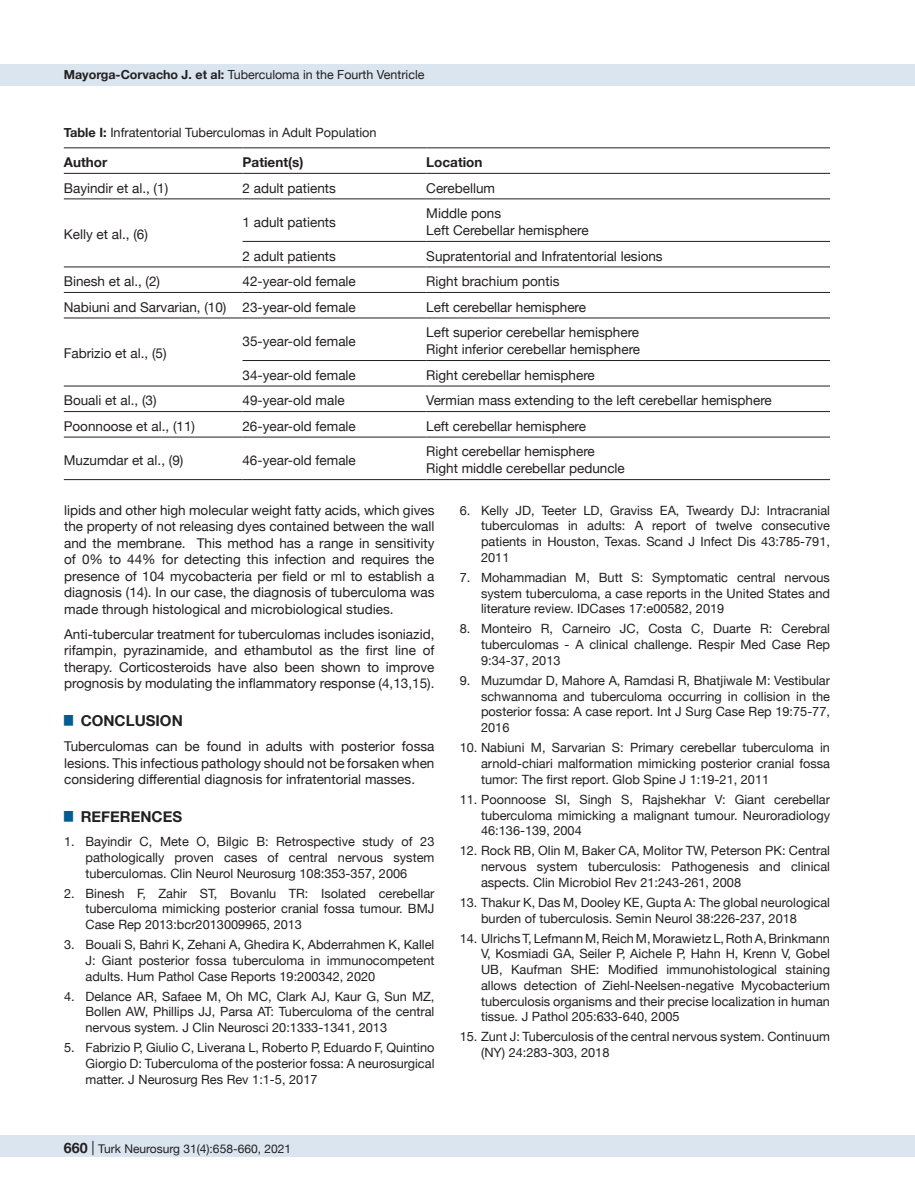
<style>
.page{position:relative;width:915px;height:1191px;background:#fff}
.page>*{position:absolute;margin:0;border:0;box-sizing:border-box;transform-origin:0 0}
.t1{font:700 15px "Helvetica Neue";color:#231f20}
.t2{font:13.5px/16.5px "Helvetica Neue";color:#231f20;text-align:justify}
.t3{font:700 13.5px "Helvetica Neue";color:#231f20}
.t4{font:12.75px/15.8px "Helvetica Neue";color:#231f20;text-align:justify}
.t5{font:12.45px "Helvetica Neue";color:#231f20}
.t6{font:12px "Helvetica Neue";color:#231f20}
.s1{font-weight:700}
.s2{font-weight:700;font-size:14.25px}
.s3{font-size:14.25px}
</style>
<div class="page">
<div style="left:0;top:1135px;width:914px;height:22px;background:#dbe5f0"></div>
<div style="left:0;top:64px;width:914px;height:21px;background:#dbe5f0"></div>
<hr style="left:64px;top:199px;width:178px;height:1px;background:#231f20">
<hr style="left:242px;top:199px;width:184px;height:1px;background:#231f20">
<hr style="left:426px;top:199px;width:403px;height:1px;background:#231f20">
<hr style="left:242px;top:241px;width:184px;height:1px;background:#231f20">
<hr style="left:426px;top:241px;width:403px;height:1px;background:#231f20">
<hr style="left:64px;top:267px;width:178px;height:1px;background:#231f20">
<hr style="left:242px;top:267px;width:184px;height:1px;background:#231f20">
<hr style="left:426px;top:267px;width:403px;height:1px;background:#231f20">
<hr style="left:64px;top:292px;width:178px;height:1px;background:#231f20">
<hr style="left:242px;top:292px;width:184px;height:1px;background:#231f20">
<hr style="left:426px;top:292px;width:403px;height:1px;background:#231f20">
<hr style="left:64px;top:318px;width:178px;height:1px;background:#231f20">
<hr style="left:242px;top:318px;width:184px;height:1px;background:#231f20">
<hr style="left:426px;top:318px;width:403px;height:1px;background:#231f20">
<hr style="left:242px;top:360px;width:184px;height:1px;background:#231f20">
<hr style="left:426px;top:360px;width:403px;height:1px;background:#231f20">
<hr style="left:64px;top:386px;width:178px;height:1px;background:#231f20">
<hr style="left:242px;top:386px;width:184px;height:1px;background:#231f20">
<hr style="left:426px;top:386px;width:403px;height:1px;background:#231f20">
<hr style="left:64px;top:411px;width:178px;height:1px;background:#231f20">
<hr style="left:242px;top:411px;width:184px;height:1px;background:#231f20">
<hr style="left:426px;top:411px;width:403px;height:1px;background:#231f20">
<hr style="left:64px;top:437px;width:178px;height:1px;background:#231f20">
<hr style="left:242px;top:437px;width:184px;height:1px;background:#231f20">
<hr style="left:426px;top:437px;width:403px;height:1px;background:#231f20">
<hr style="left:64px;top:147px;width:178px;height:1px;background:#231f20">
<hr style="left:242px;top:147px;width:184px;height:1px;background:#231f20">
<hr style="left:426px;top:147px;width:403px;height:1px;background:#231f20">
<hr style="left:64px;top:173px;width:178px;height:1px;background:#231f20">
<hr style="left:242px;top:173px;width:184px;height:1px;background:#231f20">
<hr style="left:426px;top:173px;width:403px;height:1px;background:#231f20">
<hr style="left:64px;top:479px;width:178px;height:1px;background:#231f20">
<hr style="left:242px;top:479px;width:184px;height:1px;background:#231f20">
<hr style="left:426px;top:479px;width:403px;height:1px;background:#231f20">
<p class="t5" style="left:64px;top:66px;width:362px"><span class="s1">Mayorga-Corvacho J. et al:</span> Tuberculoma in the Fourth Ventricle</p>
<p class="t4" style="left:64px;top:125px;width:314px"><span class="s1">Table I:</span> Infratentorial Tuberculomas in Adult Population</p>
<p class="t3" style="left:64px;top:152px;width:45px">Author</p>
<p class="t3" style="left:242px;top:152px;width:62px">Patient(s)</p>
<p class="t3" style="left:426px;top:152px;width:58px">Location</p>
<p class="t2" style="left:64px;top:180px;width:106px">Bayindir et al., (1)</p>
<p class="t2" style="left:242px;top:180px;width:95px">2 adult patients</p>
<p class="t2" style="left:426px;top:180px;width:70px">Cerebellum</p>
<p class="t2" style="left:64px;top:227px;width:86px">Kelly et al., (6)</p>
<p class="t2" style="left:242px;top:214px;width:95px">1 adult patients</p>
<p class="t2" style="left:426px;top:206px;width:164px">Middle pons<br>Left Cerebellar hemisphere</p>
<p class="t2" style="left:242px;top:248px;width:95px">2 adult patients</p>
<p class="t2" style="left:426px;top:248px;width:238px">Supratentorial and Infratentorial lesions</p>
<p class="t2" style="left:64px;top:274px;width:98px">Binesh et al., (2)</p>
<p class="t2" style="left:242px;top:274px;width:115px">42-year-old female</p>
<p class="t2" style="left:426px;top:274px;width:135px">Right brachium pontis</p>
<p class="t2" style="left:64px;top:299px;width:293px">Nabiuni and Sarvarian, (10) 23-year-old female</p>
<p class="t2" style="left:426px;top:299px;width:161px">Left cerebellar hemisphere</p>
<p class="t2" style="left:64px;top:346px;width:104px">Fabrizio et al., (5)</p>
<p class="t2" style="left:242px;top:333px;width:115px">35-year-old female</p>
<p class="t2" style="left:426px;top:325px;width:215px">Left superior cerebellar hemisphere<br>Right inferior cerebellar hemisphere</p>
<p class="t2" style="left:242px;top:367px;width:115px">34-year-old female</p>
<p class="t2" style="left:426px;top:367px;width:170px">Right cerebellar hemisphere</p>
<p class="t2" style="left:64px;top:393px;width:94px">Bouali et al., (3)</p>
<p class="t2" style="left:242px;top:393px;width:104px">49-year-old male</p>
<p class="t2" style="left:426px;top:393px;width:347px">Vermian mass extending to the left cerebellar hemisphere</p>
<p class="t2" style="left:64px;top:418px;width:133px">Poonnoose et al., (11)</p>
<p class="t2" style="left:242px;top:418px;width:115px">26-year-old female</p>
<p class="t2" style="left:426px;top:418px;width:161px">Left cerebellar hemisphere</p>
<p class="t2" style="left:64px;top:452px;width:121px">Muzumdar et al., (9)</p>
<p class="t2" style="left:242px;top:452px;width:115px">46-year-old female</p>
<p class="t2" style="left:426px;top:444px;width:200px">Right cerebellar hemisphere<br>Right middle cerebellar peduncle</p>
<p class="t2" style="left:64px;top:502px;width:371px">lipids and other high molecular weight fatty acids, which gives the property of not releasing dyes contained between the wall and the membrane. This method has a range in sensitivity of 0% to 44% for detecting this infection and requires the presence of 104 mycobacteria per field or ml to establish a diagnosis (14). In our case, the diagnosis of tuberculoma was made through histological and microbiological studies.</p>
<p class="t2" style="left:64px;top:626px;width:371px">Anti-tubercular treatment for tuberculomas includes isoniazid, rifampin, pyrazinamide, and ethambutol as the first line of therapy. Corticosteroids have also been shown to improve prognosis by modulating the inflammatory response (4,13,15).</p>
<p class="t1" style="left:64px;top:709px;width:120px"><sup>█</sup> CONCLUSION</p>
<p class="t2" style="left:64px;top:739px;width:371px">Tuberculomas can be found in adults with posterior fossa lesions. This infectious pathology should not be forsaken when considering differential diagnosis for infratentorial masses.</p>
<p class="t1" style="left:64px;top:804px;width:119px"><sup>█</sup> REFERENCES</p>
<p class="t4" style="left:85px;top:834px;width:350px;text-indent:-21px">1. Bayindir C, Mete O, Bilgic B: Retrospective study of 23 pathologically proven cases of central nervous system tuberculomas. Clin Neurol Neurosurg 108:353-357, 2006</p>
<p class="t4" style="left:85px;top:886px;width:350px;text-indent:-21px">2. Binesh F, Zahir ST, Bovanlu TR: Isolated cerebellar tuberculoma mimicking posterior cranial fossa tumour. BMJ Case Rep 2013:bcr2013009965, 2013</p>
<p class="t4" style="left:85px;top:937px;width:350px;text-indent:-21px">3. Bouali S, Bahri K, Zehani A, Ghedira K, Abderrahmen K, Kallel J: Giant posterior fossa tuberculoma in immunocompetent adults. Hum Pathol Case Reports 19:200342, 2020</p>
<p class="t4" style="left:85px;top:989px;width:350px;text-indent:-21px">4. Delance AR, Safaee M, Oh MC, Clark AJ, Kaur G, Sun MZ, Bollen AW, Phillips JJ, Parsa AT: Tuberculoma of the central nervous system. J Clin Neurosci 20:1333-1341, 2013</p>
<p class="t4" style="left:85px;top:1040px;width:350px;text-indent:-21px">5. Fabrizio P, Giulio C, Liverana L, Roberto P, Eduardo F, Quintino Giorgio D: Tuberculoma of the posterior fossa: A neurosurgical matter. J Neurosurg Res Rev 1:1-5, 2017</p>
<p class="t6" style="left:63px;top:1140px;width:229px"><span class="s2">660</span> <span class="s3">|</span> Turk Neurosurg 31(4):658-660, 2021</p>
<p class="t4" style="left:481px;top:503px;width:350px;text-indent:-21px">6. Kelly JD, Teeter LD, Graviss EA, Tweardy DJ: Intracranial tuberculomas in adults: A report of twelve consecutive patients in Houston, Texas. Scand J Infect Dis 43:785-791, 2011</p>
<p class="t4" style="left:481px;top:570px;width:350px;text-indent:-21px">7. Mohammadian M, Butt S: Symptomatic central nervous system tuberculoma, a case reports in the United States and literature review. IDCases 17:e00582, 2019</p>
<p class="t4" style="left:481px;top:622px;width:350px;text-indent:-21px">8. Monteiro R, Carneiro JC, Costa C, Duarte R: Cerebral tuberculomas - A clinical challenge. Respir Med Case Rep 9:34-37, 2013</p>
<p class="t4" style="left:481px;top:673px;width:350px;text-indent:-21px">9. Muzumdar D, Mahore A, Ramdasi R, Bhatjiwale M: Vestibular schwannoma and tuberculoma occurring in collision in the posterior fossa: A case report. Int J Surg Case Rep 19:75-77, 2016</p>
<p class="t4" style="left:481px;top:740px;width:350px;text-indent:-21px">10. Nabiuni M, Sarvarian S: Primary cerebellar tuberculoma in arnold-chiari malformation mimicking posterior cranial fossa tumor: The first report. Glob Spine J 1:19-21, 2011</p>
<p class="t4" style="left:481px;top:792px;width:350px;text-indent:-21px">11. Poonnoose SI, Singh S, Rajshekhar V: Giant cerebellar tuberculoma mimicking a malignant tumour. Neuroradiology 46:136-139, 2004</p>
<p class="t4" style="left:481px;top:843px;width:350px;text-indent:-21px">12. Rock RB, Olin M, Baker CA, Molitor TW, Peterson PK: Central nervous system tuberculosis: Pathogenesis and clinical aspects. Clin Microbiol Rev 21:243-261, 2008</p>
<p class="t4" style="left:481px;top:895px;width:350px;text-indent:-21px">13. Thakur K, Das M, Dooley KE, Gupta A: The global neurological burden of tuberculosis. Semin Neurol 38:226-237, 2018</p>
<p class="t4" style="left:481px;top:931px;width:350px;text-indent:-21px">14. Ulrichs T, Lefmann M, Reich M, Morawietz L, Roth A, Brinkmann V, Kosmiadi GA, Seiler P, Aichele P, Hahn H, Krenn V, Gobel UB, Kaufman SHE: Modified immunohistological staining allows detection of Ziehl-Neelsen-negative Mycobacterium tuberculosis organisms and their precise localization in human tissue. J Pathol 205:633-640, 2005</p>
<p class="t4" style="left:481px;top:1029px;width:350px;text-indent:-21px">15. Zunt J: Tuberculosis of the central nervous system. Continuum (NY) 24:283-303, 2018</p>
</div>
